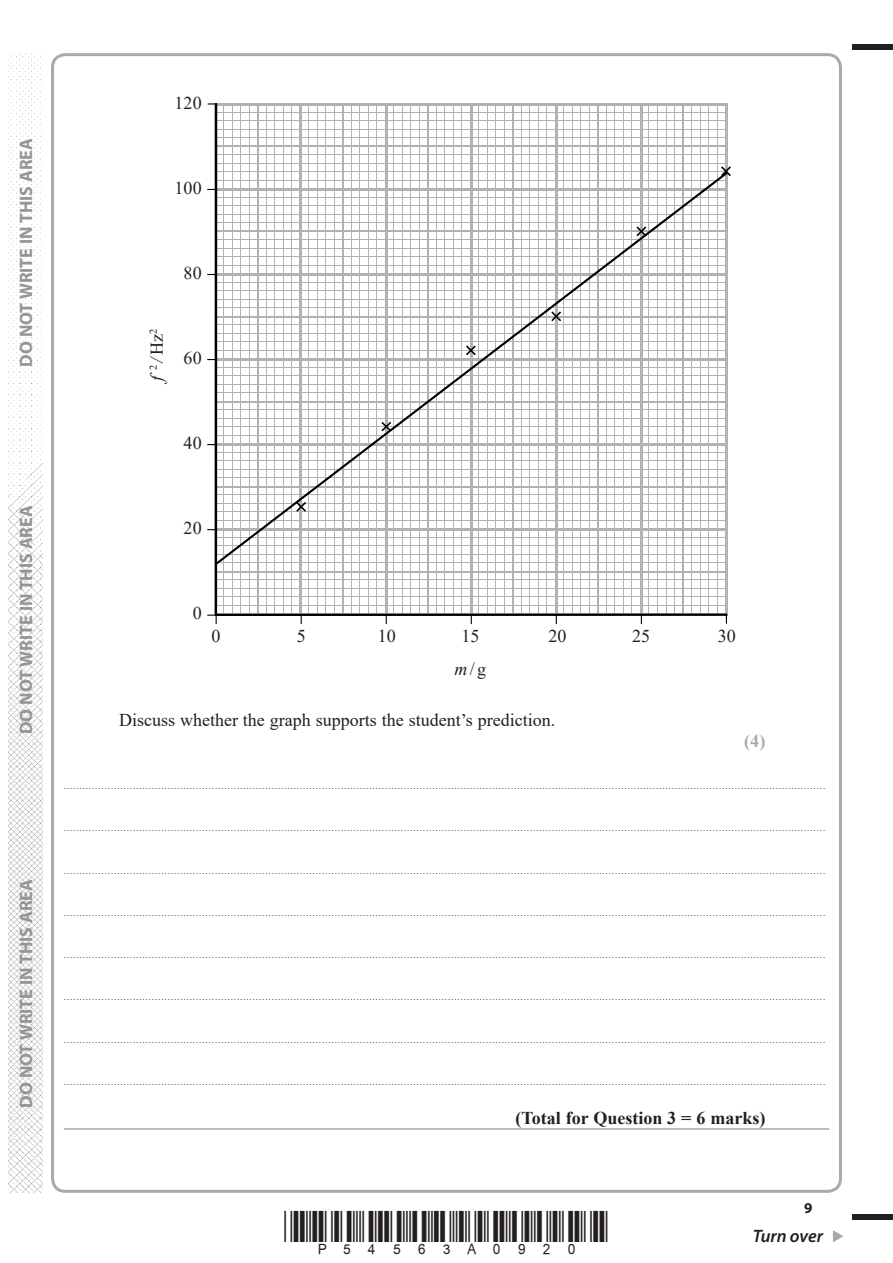
<style>
.page{position:relative;width:893px;height:1263px;background:#fff}
.page>*{position:absolute;margin:0;border:0;box-sizing:border-box;transform-origin:0 0}
.t1{font:18px "Times New Roman";color:#231f20}
.t2{font:700 18px "Myriad Pro";color:#939598}
.t3{font:700 18px "Times New Roman";color:#231f20}
.t4{font:italic 600 18px "Myriad Pro";letter-spacing:-.005em;color:#231f20}
.t5{font:italic 18px "Times New Roman";color:#231f20}
.t6{font:700 18px "Times New Roman";color:#a8a9ad}
.t7{font:700 15px "Myriad Pro";color:#231f20}
.t8{font:9px "Times New Roman";color:#231f20}
.s1{font-style:normal}
.s2{font-style:italic}
</style>
<div class="page">
<div style="left:853px;top:45px;width:40px;height:5px;background:#231f20"></div>
<div style="left:853px;top:1214px;width:40px;height:6px;background:#231f20"></div>
<img style="left:9px;top:53px;width:34px;height:1140px">
<svg style="left:833px;top:1230px;width:10px;height:12px"></svg>
<hr style="left:64px;top:1128px;width:765px;height:2px;background:#a8a9ad">
<svg style="left:214px;top:103px;width:514px;height:514px"></svg>
<svg style="left:208px;top:103px;width:9px;height:2px"></svg>
<svg style="left:208px;top:615px;width:9px;height:9px"></svg>
<svg style="left:721px;top:166px;width:10px;height:10px"></svg>
<svg style="left:214px;top:170px;width:516px;height:396px"></svg>
<h1 class="t2" style="left:14px;top:367px;width:230px;rotate:-90deg">DO NOT WRITE IN THIS AREA</h1>
<h1 class="t2" style="left:14px;top:734px;width:230px;rotate:-90deg">DO NOT WRITE IN THIS AREA</h1>
<h1 class="t2" style="left:14px;top:1108px;width:230px;rotate:-90deg">DO NOT WRITE IN THIS AREA</h1>
<h1 class="t1" style="left:175px;top:90px;width:28px">120</h1>
<h1 class="t1" style="left:175px;top:175px;width:28px">100</h1>
<h1 class="t1" style="left:184px;top:260px;width:19px">80</h1>
<h1 class="t5" style="left:144px;top:381px;width:53px;rotate:-90deg">f<sup>2</sup> /<span class="s1">Hz</span><sup>2</sup></h1>
<h1 class="t1" style="left:184px;top:345px;width:19px">60</h1>
<h1 class="t1" style="left:184px;top:430px;width:19px">40</h1>
<h1 class="t1" style="left:184px;top:515px;width:19px">20</h1>
<h1 class="t1" style="left:193px;top:600px;width:10px">0</h1>
<h1 class="t1" style="left:212px;top:623px;width:10px">0</h1>
<h1 class="t1" style="left:297px;top:623px;width:10px">5</h1>
<h1 class="t1" style="left:378px;top:623px;width:19px">10</h1>
<h1 class="t1" style="left:462px;top:623px;width:19px">15</h1>
<h1 class="t1" style="left:548px;top:623px;width:19px">20</h1>
<h1 class="t1" style="left:632px;top:623px;width:19px">25</h1>
<h1 class="t1" style="left:718px;top:623px;width:20px">30</h1>
<h1 class="t1" style="left:455px;top:656px;width:33px"><span class="s2">m</span>/g</h1>
<h1 class="t1" style="left:119px;top:707px;width:438px">Discuss whether the graph supports the student’s prediction.</h1>
<h1 class="t6" style="left:744px;top:728px;width:23px">(4)</h1>
<p class="t8" style="left:64px;top:780px;width:763px">..................................................................................................................................................................................................................................................</p>
<p class="t8" style="left:64px;top:822px;width:763px">..................................................................................................................................................................................................................................................</p>
<p class="t8" style="left:64px;top:864px;width:763px">..................................................................................................................................................................................................................................................</p>
<p class="t8" style="left:64px;top:906px;width:763px">..................................................................................................................................................................................................................................................</p>
<p class="t8" style="left:64px;top:949px;width:763px">..................................................................................................................................................................................................................................................</p>
<p class="t8" style="left:64px;top:991px;width:763px">..................................................................................................................................................................................................................................................</p>
<p class="t8" style="left:64px;top:1033px;width:763px">..................................................................................................................................................................................................................................................</p>
<p class="t8" style="left:64px;top:1076px;width:763px">..................................................................................................................................................................................................................................................</p>
<h1 class="t3" style="left:515px;top:1105px;width:251px">(Total for Question 3 = 6 marks)</h1>
<h2 class="t7" style="left:804px;top:1198px;width:10px">9</h2>
<h1 class="t4" style="left:753px;top:1225px;width:72px">Turn over</h1>
</div>
